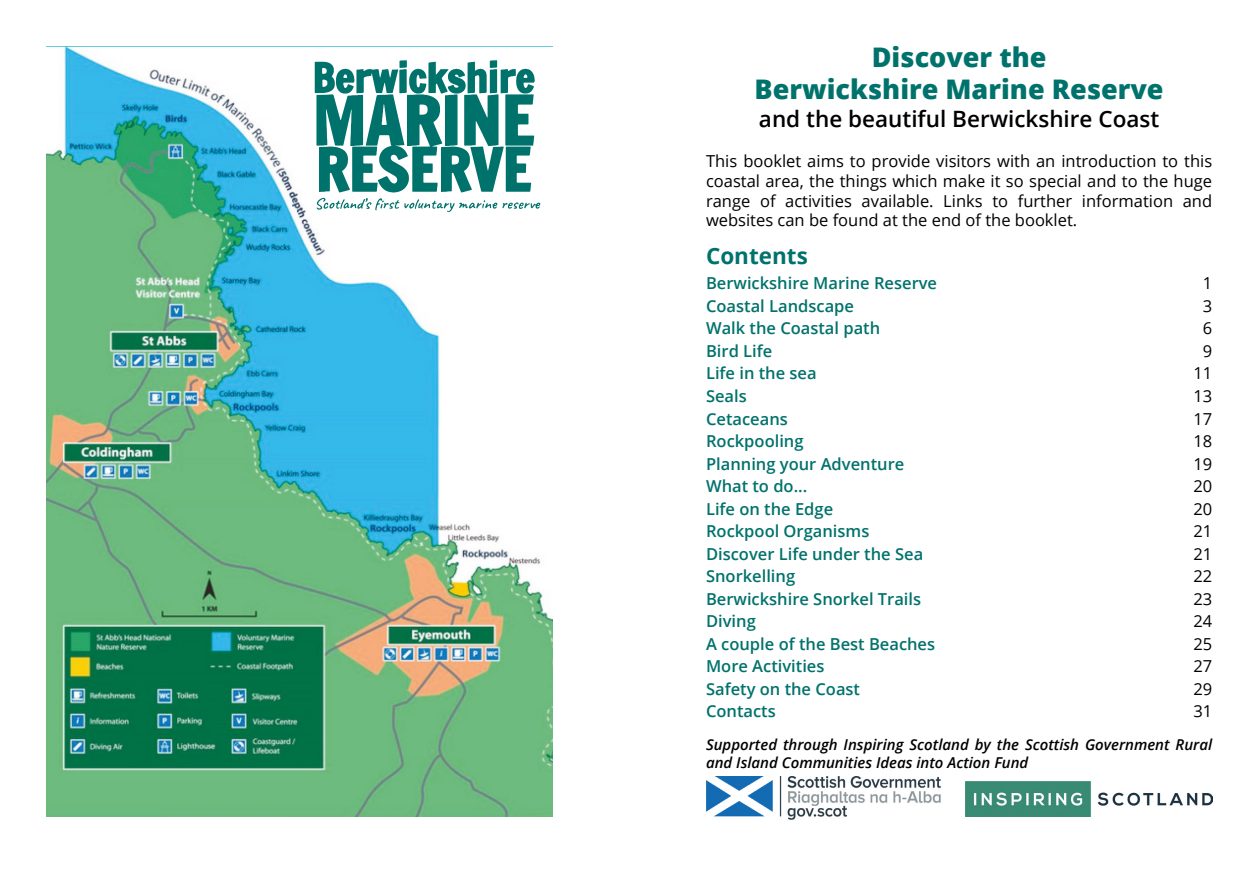
<style>
.page{position:relative;width:1259px;height:893px;background:#fff}
.page>*{position:absolute;margin:0;border:0;box-sizing:border-box;transform-origin:0 0}
.t1{font:800 27px/31.5px "Open Sans";color:#00726c;text-align:center}
.t2{font:600 22.5px "Open Sans";color:#000}
.t3{font:700 22.5px "Open Sans";color:#00726c}
.t4{font:600 16.5px "Open Sans";color:#00726c}
.t5{font:16.5px/19.8px "Open Sans";color:#000;text-align:justify}
.t6{font:italic 600 15px/18px "Open Sans";color:#000}
</style>
<div class="page">
<img style="left:965px;top:781px;width:247px;height:35px">
<img style="left:706px;top:776px;width:235px;height:44px">
<img style="left:47px;top:47px;width:506px;height:769px">
<svg style="left:315px;top:60px;width:225px;height:152px"></svg>
<h1 class="t1" style="left:754px;top:40px;width:410px">Discover the<br>Berwickshire Marine Reserve</h1>
<h2 class="t2" style="left:759px;top:104px;width:402px">and the beautiful Berwickshire Coast</h2>
<p class="t5" style="left:706px;top:151px;width:508px">This booklet aims to provide visitors with an introduction to this coastal area, the things which make it so special and to the huge range of activities available. Links to further information and websites can be found at the end of the booklet.</p>
<h2 class="t3" style="left:706px;top:240px;width:103px">Contents</h2>
<p class="t4" style="left:706px;top:272px;width:233px">Berwickshire Marine Reserve</p>
<p class="t5" style="left:1202px;top:273px;width:11px">1</p>
<p class="t4" style="left:706px;top:295px;width:149px">Coastal Landscape</p>
<p class="t5" style="left:1202px;top:296px;width:11px">3</p>
<p class="t4" style="left:706px;top:317px;width:176px">Walk the Coastal path</p>
<p class="t5" style="left:1202px;top:318px;width:11px">6</p>
<p class="t4" style="left:706px;top:340px;width:68px">Bird Life</p>
<p class="t5" style="left:1202px;top:341px;width:11px">9</p>
<p class="t4" style="left:706px;top:362px;width:112px">Life in the sea</p>
<p class="t5" style="left:1193px;top:363px;width:20px">11</p>
<p class="t4" style="left:706px;top:385px;width:42px">Seals</p>
<p class="t5" style="left:1193px;top:386px;width:20px">13</p>
<p class="t4" style="left:706px;top:407px;width:83px">Cetaceans</p>
<p class="t5" style="left:1193px;top:408px;width:20px">17</p>
<p class="t4" style="left:706px;top:430px;width:99px">Rockpooling</p>
<p class="t5" style="left:1193px;top:431px;width:20px">18</p>
<p class="t4" style="left:706px;top:452px;width:200px">Planning your Adventure</p>
<p class="t5" style="left:1193px;top:453px;width:20px">19</p>
<p class="t4" style="left:706px;top:475px;width:103px">What to do...</p>
<p class="t5" style="left:1193px;top:476px;width:20px">20</p>
<p class="t4" style="left:706px;top:497px;width:129px">Life on the Edge</p>
<p class="t5" style="left:1193px;top:498px;width:20px">20</p>
<p class="t4" style="left:706px;top:520px;width:165px">Rockpool Organisms</p>
<p class="t5" style="left:1193px;top:521px;width:20px">21</p>
<p class="t4" style="left:706px;top:542px;width:219px">Discover Life under the Sea</p>
<p class="t5" style="left:1193px;top:543px;width:20px">21</p>
<p class="t4" style="left:706px;top:565px;width:91px">Snorkelling</p>
<p class="t5" style="left:1193px;top:566px;width:20px">22</p>
<p class="t4" style="left:706px;top:587px;width:217px">Berwickshire Snorkel Trails</p>
<p class="t5" style="left:1193px;top:588px;width:20px">23</p>
<p class="t4" style="left:706px;top:610px;width:51px">Diving</p>
<p class="t5" style="left:1193px;top:611px;width:20px">24</p>
<p class="t4" style="left:706px;top:632px;width:231px">A couple of the Best Beaches</p>
<p class="t5" style="left:1193px;top:633px;width:20px">25</p>
<p class="t4" style="left:706px;top:655px;width:120px">More Activities</p>
<p class="t5" style="left:1193px;top:656px;width:20px">27</p>
<p class="t4" style="left:706px;top:677px;width:155px">Safety on the Coast</p>
<p class="t5" style="left:1193px;top:678px;width:20px">29</p>
<p class="t4" style="left:706px;top:700px;width:71px">Contacts</p>
<p class="t5" style="left:1193px;top:701px;width:20px">31</p>
<p class="t6" style="left:706px;top:735px;width:507px">Supported through Inspiring Scotland by the Scottish Government Rural and Island Communities Ideas into Action Fund</p>
</div>
